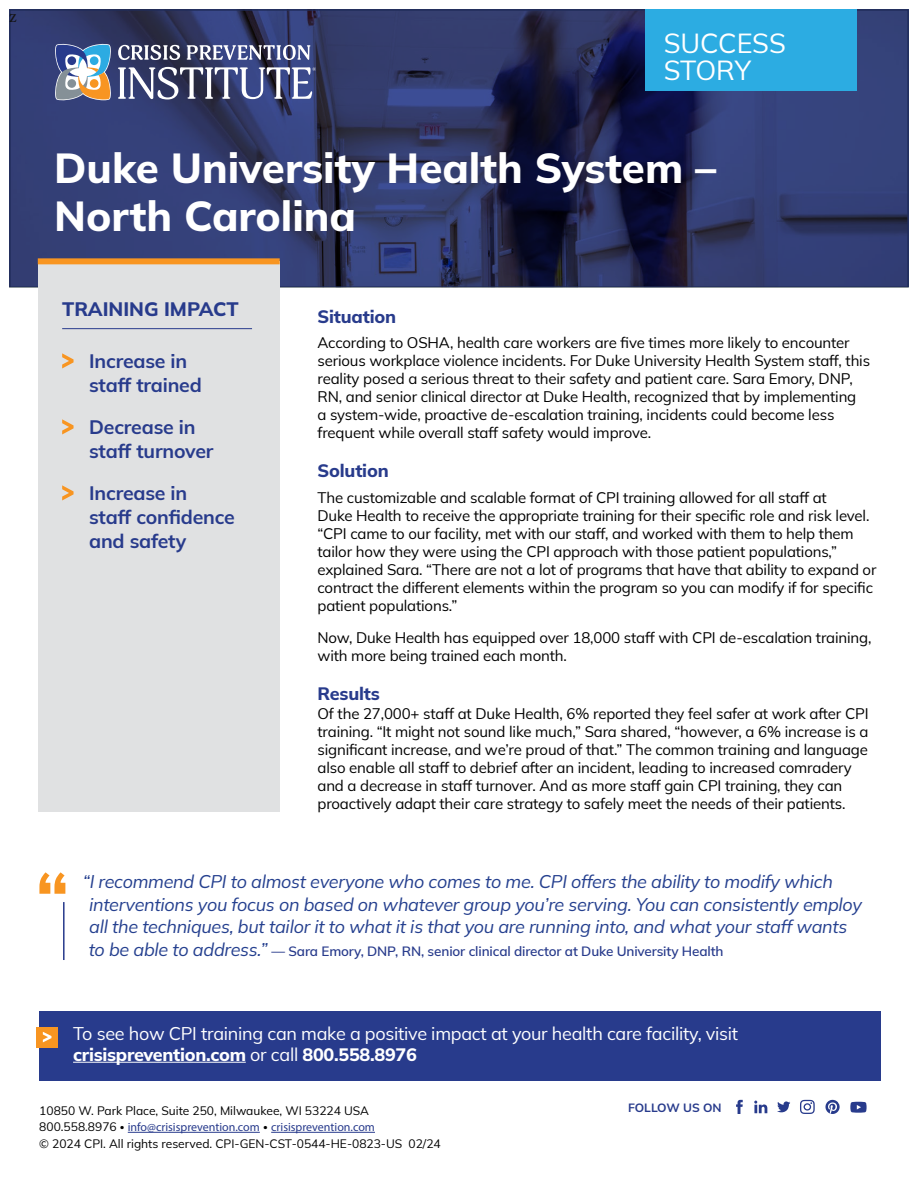
<style>
.page{position:relative;width:918px;height:1188px;background:#fff}
.page>*{position:absolute;margin:0;border:0;box-sizing:border-box;transform-origin:0 0}
.t1{font:800 42px/48px "Mulish";color:#fff}
.t2{font:27px/27px "Mulish";letter-spacing:-.005em;color:#fff}
.t3{font:700 19.5px/24px "Mulish";letter-spacing:-.01em;color:#283b8c}
.t4{font:800 19.5px "Mulish";color:#283b8c}
.t5{font:italic 18px/22.5px "Mulish";letter-spacing:-.015em;color:#25408f}
.t6{font:18px/21px "Mulish";letter-spacing:-.015em;color:#fff}
.t7{font:800 18px "Mulish";letter-spacing:-.01em;color:#283b8c}
.t8{font:18px "Minion Pro";color:#000}
.t9{font:15px/18px "Mulish";letter-spacing:-.01em;color:#000}
.t10{font:600 13.5px "Mulish";letter-spacing:-.01em;color:#283b8c}
.t11{font:12px "Mulish";color:#000}
.t12{font:12px "Myriad Pro";color:#283b8c}
.t13{font:700 12px "Mulish";color:#283b8c}
.s1{font-weight:400;font-style:italic;font-size:18px;color:#25408f}
.s2{font-weight:800}
.s3{font-family:"Mulish";color:#000}
.s4{font-family:"Mulish";font-size:9px;color:#000}
.s5{font-family:"Mulish";font-weight:800;font-size:9px;color:#000}
</style>
<div class="page">
<svg style="left:9px;top:9px;width:900px;height:278px;background:#2d3565"></svg>
<svg style="left:55px;top:43px;width:56px;height:58px"></svg>
<svg style="left:118px;top:45px;width:62px;height:15px"></svg>
<svg style="left:187px;top:45px;width:123px;height:15px"></svg>
<svg style="left:118px;top:67px;width:198px;height:32px"></svg>
<div style="left:645px;top:9px;width:212px;height:82px;background:#2cace2"></div>
<svg style="left:754px;top:1101px;width:13px;height:12px"></svg>
<svg style="left:777px;top:1101px;width:13px;height:12px"></svg>
<svg style="left:736px;top:1100px;width:7px;height:14px"></svg>
<svg style="left:800px;top:1100px;width:15px;height:14px"></svg>
<svg style="left:825px;top:1100px;width:15px;height:14px"></svg>
<svg style="left:850px;top:1102px;width:17px;height:11px"></svg>
<hr style="left:128px;top:1132px;width:132px;height:1px;background:#283b8c">
<hr style="left:271px;top:1132px;width:104px;height:1px;background:#283b8c">
<div style="left:38px;top:261px;width:242px;height:551px;background:#e0e1e2"></div>
<hr style="left:62px;top:328px;width:190px;height:1px;background:#283b8c">
<svg style="left:62px;top:353px;width:12px;height:15px"></svg>
<svg style="left:62px;top:419px;width:12px;height:15px"></svg>
<svg style="left:62px;top:485px;width:12px;height:15px"></svg>
<div style="left:38px;top:258px;width:242px;height:6px;background:#f89521"></div>
<div style="left:39px;top:1011px;width:842px;height:70px;background:#283b8c"></div>
<svg style="left:39px;top:872px;width:26px;height:22px"></svg>
<hr style="left:63px;top:902px;width:2px;height:58px;background:#283b8c">
<hr style="left:73px;top:1062px;width:173px;height:1px;background:#fff">
<div style="left:36px;top:1027px;width:21px;height:21px;background:#f89521"></div>
<svg style="left:43px;top:1032px;width:8px;height:10px"></svg>
<p class="t8" style="left:9px;top:5px;width:9px">z</p>
<h2 class="t2" style="left:664px;top:29px;width:124px">SUCCESS<br>STORY</h2>
<h1 class="t1" style="left:54px;top:143px;width:664px">Duke University Health System –<br>North Carolina</h1>
<h3 class="t4" style="left:62px;top:296px;width:178px">TRAINING IMPACT</h3>
<h3 class="t3" style="left:89px;top:349px;width:114px">Increase in staff trained</h3>
<h3 class="t3" style="left:89px;top:415px;width:126px">Decrease in staff turnover</h3>
<h3 class="t3" style="left:89px;top:481px;width:147px">Increase in<br>staff confidence and safety</h3>
<p class="t7" style="left:318px;top:304px;width:80px">Situation</p>
<p class="t9" style="left:318px;top:333px;width:554px">According to OSHA, health care workers are five times more likely to encounter serious workplace violence incidents. For Duke University Health System staff, this reality posed a serious threat to their safety and patient care. Sara Emory, DNP, RN, and senior clinical director at Duke Health, recognized that by implementing<br>a system-wide, proactive de-escalation training, incidents could become less frequent while overall staff safety would improve.</p>
<p class="t7" style="left:318px;top:458px;width:73px">Solution</p>
<p class="t9" style="left:318px;top:488px;width:560px">The customizable and scalable format of CPI training allowed for all staff at<br>Duke Health to receive the appropriate training for their specific role and risk level. “CPI came to our facility, met with our staff, and worked with them to help them tailor how they were using the CPI approach with those patient populations,” explained Sara. “There are not a lot of programs that have that ability to expand or contract the different elements within the program so you can modify if for specific patient populations.”</p>
<p class="t9" style="left:318px;top:628px;width:555px">Now, Duke Health has equipped over 18,000 staff with CPI de-escalation training, with more being trained each month.</p>
<p class="t7" style="left:318px;top:681px;width:64px">Results</p>
<p class="t9" style="left:318px;top:705px;width:553px">Of the 27,000+ staff at Duke Health, 6% reported they feel safer at work after CPI training. “It might not sound like much,” Sara shared, “however, a 6% increase is a significant increase, and we’re proud of that.” The common training and language also enable all staff to debrief after an incident, leading to increased comradery and a decrease in staff turnover. And as more staff gain CPI training, they can proactively adapt their care strategy to safely meet the needs of their patients.</p>
<p class="t5" style="left:89px;top:870px;width:774px;text-indent:-6px">“I recommend CPI to almost everyone who comes to me. CPI offers the ability to modify which interventions you focus on based on whatever group you’re serving. You can consistently employ all the techniques, but tailor it to what it is that you are running into, and what your staff wants</p>
<p class="t10" style="left:89px;top:941px;width:636px"><span class="s1">to be able to address.”</span> — Sara Emory, DNP, RN, senior clinical director at Duke University Health</p>
<p class="t6" style="left:73px;top:1022px;width:667px">To see how CPI training can make a positive impact at your health care facility, visit <span class="s2">crisisprevention.com</span> or call <span class="s2">800.558.8976</span></p>
<p class="t11" style="left:39px;top:1102px;width:331px">10850 W. Park Place, Suite 250, Milwaukee, WI 53224 USA</p>
<p class="t13" style="left:628px;top:1099px;width:95px">FOLLOW US ON</p>
<p class="t12" style="left:39px;top:1120px;width:337px"><span class="s3">800.558.8976</span> <span class="s4">•</span> info@crisisprevention.com <span class="s5">•</span> crisisprevention.com</p>
<p class="t11" style="left:39px;top:1135px;width:403px">© 2024 CPI. All rights reserved. CPI-GEN-CST-0544-HE-0823-US 02/24</p>
</div>
